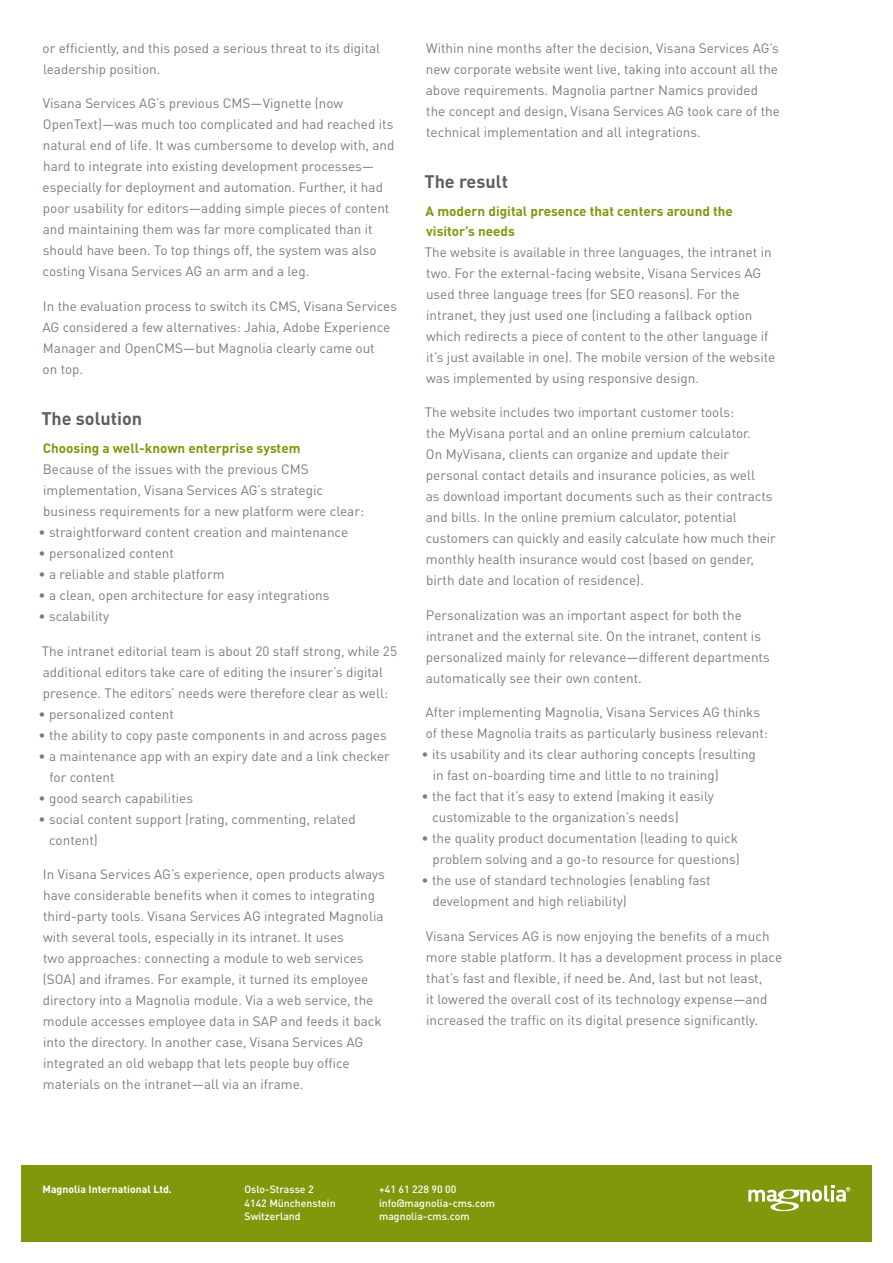
<style>
.page{position:relative;width:893px;height:1263px;background:#fff}
.page>*{position:absolute;margin:0;border:0;box-sizing:border-box;transform-origin:0 0}
.t1{font:700 18px "DIN Pro";color:#5d6162}
.body{font:13.5px/21px "DIN Pro";color:#7a7d7e}
.bullet_points{font:13.5px/21px "DIN Pro";color:#7a7d7e}
.t2{font:700 13.5px/19.5px "DIN Pro";color:#81980d}
.t3{font:500 10.5px/13.5px "DIN Pro";color:#fff}
.t4{font:700 10.5px "DIN Pro";color:#fff}
</style>
<div class="page">
<div style="left:21px;top:1165px;width:851px;height:77px;background:#81980d"></div>
<svg style="left:748px;top:1185px;width:103px;height:26px"></svg>
<p class="body" style="left:43px;top:37px;width:339px">or efficiently, and this posed a serious threat to its digital leadership position.</p>
<p class="body" style="left:43px;top:92px;width:353px">Visana Services AG’s previous CMS—Vignette (now OpenText)—was much too complicated and had reached its natural end of life. It was cumbersome to develop with, and hard to integrate into existing development processes— especially for deployment and automation. Further, it had poor usability for editors—adding simple pieces of content and maintaining them was far more complicated than it should have been. To top things off, the system was also costing Visana Services AG an arm and a leg.</p>
<p class="body" style="left:42px;top:295px;width:356px">In the evaluation process to switch its CMS, Visana Services AG considered a few alternatives: Jahia, Adobe Experience Manager and OpenCMS—but Magnolia clearly came out<br>on top.</p>
<p class="t1" style="left:41px;top:406px;width:102px">The solution</p>
<p class="t2" style="left:43px;top:438px;width:259px">Choosing a well-known enterprise system</p>
<p class="bullet_points" style="left:43px;top:458px;width:323px">Because of the issues with the previous CMS implementation, Visana Services AG’s strategic business requirements for a new platform were clear:</p>
<p class="bullet_points" style="left:39px;top:521px;width:311px">• straightforward content creation and maintenance</p>
<p class="bullet_points" style="left:39px;top:542px;width:137px">• personalized content</p>
<p class="bullet_points" style="left:39px;top:563px;width:188px">• a reliable and stable platform</p>
<p class="bullet_points" style="left:39px;top:584px;width:292px">• a clean, open architecture for easy integrations</p>
<p class="body" style="left:39px;top:605px;width:72px">• scalability</p>
<p class="bullet_points" style="left:42px;top:640px;width:357px">The intranet editorial team is about 20 staff strong, while 25 additional editors take care of editing the insurer’s digital presence. The editors’ needs were therefore clear as well:</p>
<p class="bullet_points" style="left:39px;top:703px;width:137px">• personalized content</p>
<p class="bullet_points" style="left:39px;top:724px;width:350px">• the ability to copy paste components in and across pages</p>
<p class="bullet_points" style="left:50px;top:745px;width:342px;text-indent:-11px">• a maintenance app with an expiry date and a link checker for content</p>
<p class="bullet_points" style="left:39px;top:787px;width:156px">• good search capabilities</p>
<p class="body" style="left:49px;top:808px;width:308px;text-indent:-11px">• social content support (rating, commenting, related content)</p>
<p class="body" style="left:43px;top:863px;width:344px">In Visana Services AG’s experience, open products always have considerable benefits when it comes to integrating third-party tools. Visana Services AG integrated Magnolia with several tools, especially in its intranet. It uses<br>two approaches: connecting a module to web services (SOA) and iframes. For example, it turned its employee directory into a Magnolia module. Via a web service, the module accesses employee data in SAP and feeds it back into the directory. In another case, Visana Services AG integrated an old webapp that lets people buy office materials on the intranet—all via an iframe.</p>
<p class="body" style="left:426px;top:37px;width:356px">Within nine months after the decision, Visana Services AG’s new corporate website went live, taking into account all the above requirements. Magnolia partner Namics provided the concept and design, Visana Services AG took care of the technical implementation and all integrations.</p>
<p class="t1" style="left:424px;top:169px;width:85px">The result</p>
<p class="t2" style="left:426px;top:201px;width:309px">A modern digital presence that centers around the visitor’s needs</p>
<p class="body" style="left:425px;top:241px;width:352px">The website is available in three languages, the intranet in two. For the external-facing website, Visana Services AG used three language trees (for SEO reasons). For the intranet, they just used one (including a fallback option which redirects a piece of content to the other language if it’s just available in one). The mobile version of the website was implemented by using responsive design.</p>
<p class="body" style="left:425px;top:401px;width:353px">The website includes two important customer tools:<br>the MyVisana portal and an online premium calculator.<br>On MyVisana, clients can organize and update their personal contact details and insurance policies, as well<br>as download important documents such as their contracts and bills. In the online premium calculator, potential customers can quickly and easily calculate how much their monthly health insurance would cost (based on gender, birth date and location of residence).</p>
<p class="body" style="left:426px;top:604px;width:345px">Personalization was an important aspect for both the intranet and the external site. On the intranet, content is personalized mainly for relevance—different departments automatically see their own content.</p>
<p class="bullet_points" style="left:425px;top:701px;width:344px">After implementing Magnolia, Visana Services AG thinks of these Magnolia traits as particularly business relevant:</p>
<p class="bullet_points" style="left:433px;top:743px;width:325px;text-indent:-11px">• its usability and its clear authoring concepts (resulting in fast on-boarding time and little to no training)</p>
<p class="bullet_points" style="left:432px;top:785px;width:283px;text-indent:-11px">• the fact that it’s easy to extend (making it easily customizable to the organization’s needs)</p>
<p class="bullet_points" style="left:422px;top:827px;width:320px;text-align:right">• the quality product documentation (leading to quick problem solving and a go-to resource for questions)</p>
<p class="body" style="left:432px;top:869px;width:280px;text-indent:-11px">• the use of standard technologies (enabling fast development and high reliability)</p>
<p class="body" style="left:426px;top:925px;width:358px">Visana Services AG is now enjoying the benefits of a much more stable platform. It has a development process in place that’s fast and flexible, if need be. And, last but not least,<br>it lowered the overall cost of its technology expense—and increased the traffic on its digital presence significantly.</p>
<p class="t4" style="left:43px;top:1182px;width:131px">Magnolia International Ltd.</p>
<p class="t3" style="left:244px;top:1182px;width:93px">Oslo-Strasse 2<br>4142 Münchenstein<br>Switzerland</p>
<p class="t3" style="left:379px;top:1182px;width:117px">+41 61 228 90 00 info@magnolia-cms.com magnolia-cms.com</p>
</div>
